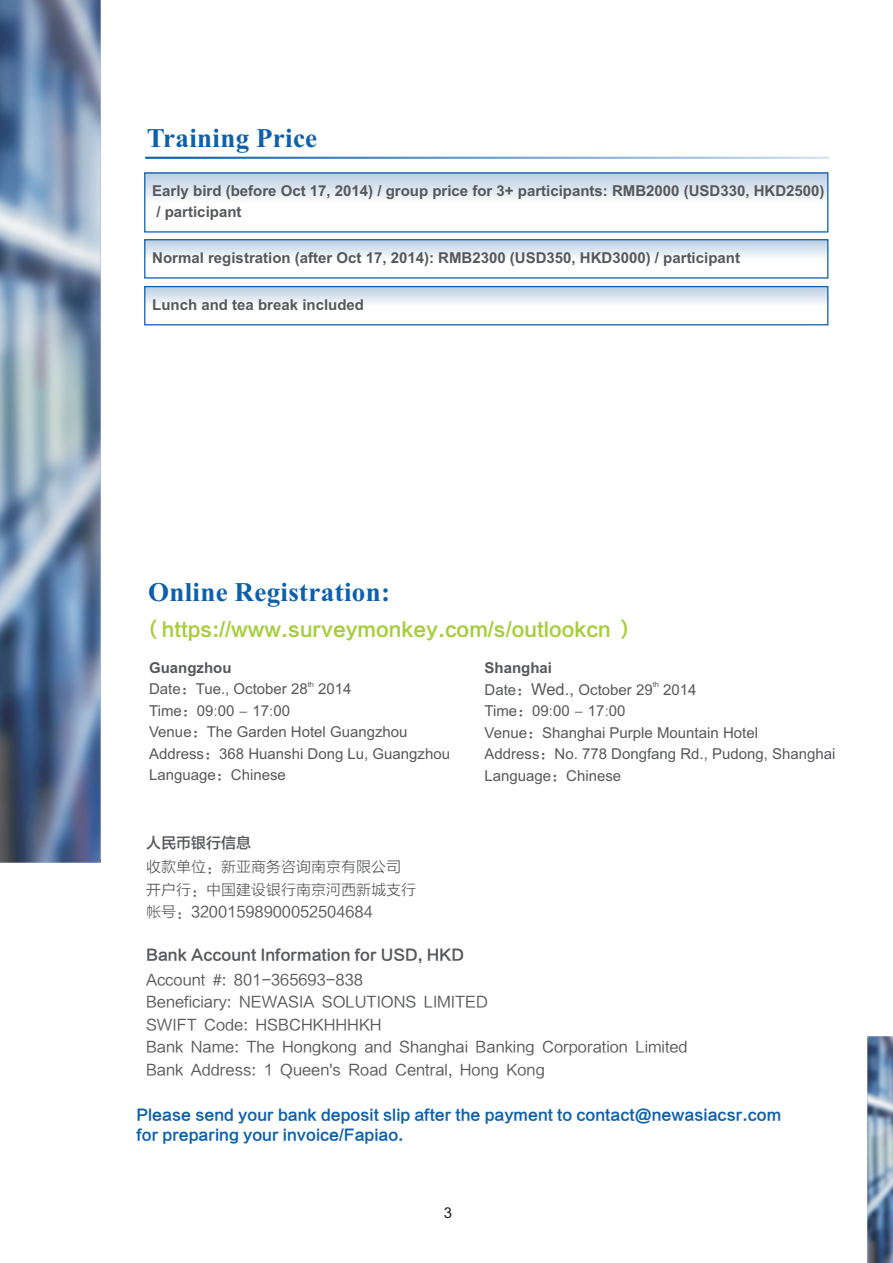
<style>
.page{position:relative;width:893px;height:1263px;background:#fff}
.page>*{position:absolute;margin:0;border:0;box-sizing:border-box;transform-origin:0 0}
.t1{font:700 27px "Times New Roman";letter-spacing:.01em;color:#0d60ab}
.t2{font:19.35px "FZLTZHK GBK1 0";color:#a6ce39}
.t3{font:15px/21.5px "Arial";color:#57585a}
.t4{font:15px/22.5px "FZLTXHKM";color:#57585a}
.t5{font:700 15px/21px "Arial";color:#57585a}
.t6{font:15px/20.5px "FZLTZHK GBK1 0";color:#0d60ab}
.t7{font:15px "FZLTZHK GBK1 0";color:#57585a}
.t8{font:15px "Arial";color:#231f20}
.t9{font:7.5px "Arial";color:#57585a}
.s1{font-family:"FZXBSK GBK1 0"}
.s2{font-family:"FZXH1 K GBK1 0"}
.s3{font-size:16.5px}
</style>
<div class="page">
<img style="left:0;top:0;width:101px;height:863px">
<hr style="left:145px;top:157px;width:684px;height:2px;background:#0d60ab">
<svg style="left:146px;top:174px;width:680px;height:25px;background:#d7e2ee"></svg>
<div style="left:144px;top:172px;width:684px;height:61px;border:1px solid #0d60ab"></div>
<svg style="left:146px;top:241px;width:680px;height:16px;background:#d8e2ee"></svg>
<div style="left:144px;top:239px;width:684px;height:40px;border:1px solid #0d60ab"></div>
<svg style="left:146px;top:288px;width:680px;height:16px;background:#d9e3ee"></svg>
<div style="left:144px;top:286px;width:684px;height:39px;border:1px solid #0d60ab"></div>
<img style="left:868px;top:1036px;width:25px;height:227px">
<h1 class="t1" style="left:147px;top:129px;width:172px">Training Price</h1>
<p class="t5" style="left:152px;top:182px;width:674px">Early bird (before Oct 17, 2014) / group price for 3+ participants: RMB2000 (USD330, HKD2500) / participant</p>
<p class="t5" style="left:152px;top:248px;width:589px">Normal registration (after Oct 17, 2014): RMB2300 (USD350, HKD3000) / participant</p>
<p class="t5" style="left:152px;top:295px;width:213px">Lunch and tea break included</p>
<h1 class="t1" style="left:148px;top:583px;width:243px">Online Registration:</h1>
<p class="t2" style="left:143px;top:619px;width:494px">（https://www.surveymonkey.com/s/outlookcn ）</p>
<p class="t5" style="left:149px;top:659px;width:84px">Guangzhou</p>
<p class="t9" style="left:308px;top:681px;width:8px">th</p>
<p class="t3" style="left:149px;top:679px;width:302px">Date<span class="s1">：</span>Tue., October 28 2014<br>Time<span class="s1">：</span>09<span class="s2">:</span>00 <span class="s2">-</span> 17<span class="s2">:</span>00<br>Venue<span class="s1">：</span>The Garden Hotel Guangzhou<br>Address<span class="s1">：</span>368 Huanshi Dong Lu, Guangzhou<br>Language<span class="s1">：</span>Chinese</p>
<p class="t5" style="left:484px;top:659px;width:69px">Shanghai</p>
<p class="t9" style="left:653px;top:682px;width:8px">th</p>
<p class="t3" style="left:484px;top:680px;width:353px">Date<span class="s1">：</span><span class="s3">Wed.,</span> October 29 2014<br>Time<span class="s1">：</span>09<span class="s2">:</span>00 <span class="s2">-</span> 17<span class="s2">:</span>00<br>Venue<span class="s1">：</span>Shanghai Purple Mountain Hotel<br>Address<span class="s1">：</span>No. 778 Dongfang Rd., Pudong, Shanghai<br>Language<span class="s1">：</span>Chinese</p>
<p class="t7" style="left:146px;top:835px;width:106px">人民币银行信息</p>
<p class="t4" style="left:146px;top:856px;width:271px">收款单位：新亚商务咨询南京有限公司开户行：中国建设银行南京河西新城支行帐号：32001598900052504684</p>
<p class="t7" style="left:146px;top:947px;width:320px">Bank Account Information for USD, HKD</p>
<p class="t4" style="left:146px;top:968px;width:543px">Account #: 801-365693-838<br>Beneficiary: NEWASIA SOLUTIONS LIMITED<br>SWIFT Code: HSBCHKHHHKH<br>Bank Name: The Hongkong and Shanghai Banking Corporation Limited Bank Address: 1 Queen's Road Central, Hong Kong</p>
<p class="t6" style="left:136px;top:1105px;width:646px">Please send your bank deposit slip after the payment to contact@newasiacsr.com for preparing your invoice/Fapiao.</p>
<p class="t8" style="left:444px;top:1206px;width:10px">3</p>
</div>
